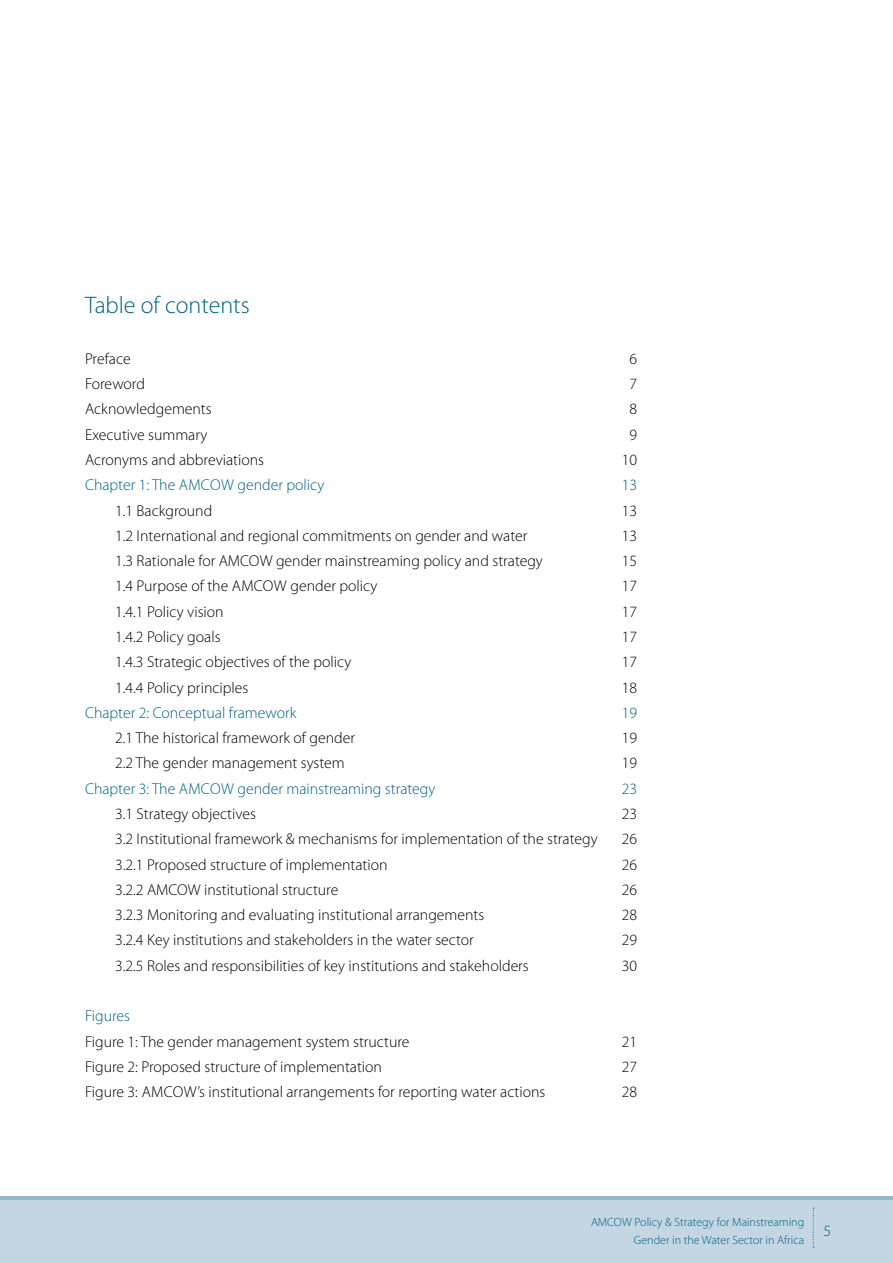
<style>
.page{position:relative;width:893px;height:1263px;background:#fff}
.page>*{position:absolute;margin:0;border:0;box-sizing:border-box;transform-origin:0 0}
.t1{font:300 24px "Myriad Pro";color:#006083}
.t2{font:300 15.75px "Myriad Pro";color:#000}
.t3{font:300 15.75px "Myriad Pro";color:#006083}
.t4{font:300 12px/18px "Myriad Pro";color:#006083;text-align:right}
</style>
<div class="page">
<div style="left:0;top:1197px;width:893px;height:66px;background:#c4d6e2"></div>
<hr style="left:0;top:1196px;width:893px;height:3px;background:#92b7cb">
<svg style="left:813px;top:1208px;width:1px;height:40px"></svg>
<h1 class="t1" style="left:85px;top:292px;width:166px">Table of contents</h1>
<p class="t2" style="left:85px;top:350px;width:47px">Preface</p>
<p class="t2" style="left:629px;top:350px;width:9px">6</p>
<p class="t2" style="left:85px;top:375px;width:61px">Foreword</p>
<p class="t2" style="left:629px;top:375px;width:9px">7</p>
<p class="t2" style="left:85px;top:401px;width:128px">Acknowledgements</p>
<p class="t2" style="left:629px;top:401px;width:9px">8</p>
<p class="t2" style="left:85px;top:426px;width:124px">Executive summary</p>
<p class="t2" style="left:629px;top:426px;width:9px">9</p>
<p class="t2" style="left:85px;top:451px;width:181px">Acronyms and abbreviations</p>
<p class="t2" style="left:622px;top:451px;width:17px">10</p>
<p class="t3" style="left:85px;top:476px;width:106px">Chapter 1: The amcow</p>
<p class="t3" style="left:238px;top:476px;width:88px">gender policy</p>
<p class="t3" style="left:622px;top:476px;width:17px">13</p>
<p class="t2" style="left:115px;top:502px;width:99px">1.1 Background</p>
<p class="t2" style="left:622px;top:502px;width:17px">13</p>
<p class="t2" style="left:115px;top:527px;width:414px">1.2 International and regional commitments on gender and water</p>
<p class="t2" style="left:622px;top:527px;width:17px">13</p>
<p class="t2" style="left:115px;top:552px;width:429px">1.3 Rationale for AMCOW gender mainstreaming policy and strategy</p>
<p class="t2" style="left:622px;top:552px;width:17px">15</p>
<p class="t2" style="left:115px;top:577px;width:129px">1.4 Purpose of the amcow</p>
<p class="t2" style="left:290px;top:577px;width:88px">gender policy</p>
<p class="t2" style="left:622px;top:577px;width:17px">17</p>
<p class="t2" style="left:115px;top:603px;width:110px">1.4.1 Policy vision</p>
<p class="t2" style="left:622px;top:603px;width:17px">17</p>
<p class="t2" style="left:115px;top:628px;width:107px">1.4.2 Policy goals</p>
<p class="t2" style="left:622px;top:628px;width:17px">17</p>
<p class="t2" style="left:115px;top:653px;width:238px">1.4.3 Strategic objectives of the policy</p>
<p class="t2" style="left:622px;top:653px;width:17px">17</p>
<p class="t2" style="left:115px;top:679px;width:135px">1.4.4 Policy principles</p>
<p class="t2" style="left:622px;top:679px;width:17px">18</p>
<p class="t3" style="left:85px;top:704px;width:213px">Chapter 2: Conceptual framework</p>
<p class="t3" style="left:622px;top:704px;width:17px">19</p>
<p class="t2" style="left:115px;top:729px;width:241px">2.1 The historical framework of gender</p>
<p class="t2" style="left:622px;top:729px;width:17px">19</p>
<p class="t2" style="left:115px;top:754px;width:231px">2.2 The gender management system</p>
<p class="t2" style="left:622px;top:754px;width:17px">19</p>
<p class="t3" style="left:85px;top:780px;width:106px">Chapter 3: The amcow</p>
<p class="t3" style="left:238px;top:780px;width:199px">gender mainstreaming strategy</p>
<p class="t3" style="left:622px;top:780px;width:17px">23</p>
<p class="t2" style="left:115px;top:805px;width:142px">3.1 Strategy objectives</p>
<p class="t2" style="left:622px;top:805px;width:17px">23</p>
<p class="t2" style="left:115px;top:830px;width:484px">3.2 Institutional framework &amp; mechanisms for implementation of the strategy</p>
<p class="t2" style="left:622px;top:830px;width:17px">26</p>
<p class="t2" style="left:115px;top:856px;width:274px">3.2.1 Proposed structure of implementation</p>
<p class="t2" style="left:622px;top:856px;width:17px">26</p>
<p class="t2" style="left:115px;top:881px;width:225px">3.2.2 AMCOW institutional structure</p>
<p class="t2" style="left:622px;top:881px;width:17px">26</p>
<p class="t2" style="left:115px;top:906px;width:371px">3.2.3 Monitoring and evaluating institutional arrangements</p>
<p class="t2" style="left:622px;top:906px;width:17px">28</p>
<p class="t2" style="left:115px;top:931px;width:360px">3.2.4 Key institutions and stakeholders in the water sector</p>
<p class="t2" style="left:622px;top:931px;width:17px">29</p>
<p class="t2" style="left:115px;top:957px;width:415px">3.2.5 Roles and responsibilities of key institutions and stakeholders</p>
<p class="t2" style="left:622px;top:957px;width:17px">30</p>
<p class="t3" style="left:85px;top:1007px;width:47px">Figures</p>
<p class="t2" style="left:85px;top:1032px;width:326px">Figure 1: The gender management system structure</p>
<p class="t2" style="left:622px;top:1032px;width:17px">21</p>
<p class="t2" style="left:85px;top:1058px;width:299px">Figure 2: Proposed structure of implementation</p>
<p class="t2" style="left:622px;top:1058px;width:17px">27</p>
<p class="t2" style="left:85px;top:1083px;width:69px">Figure 3: amcow</p>
<p class="t2" style="left:197px;top:1083px;width:350px">’s institutional arrangements for reporting water actions</p>
<p class="t2" style="left:622px;top:1083px;width:17px">28</p>
<p class="t4" style="left:591px;top:1213px;width:215px">AMCOW Policy &amp; Strategy for Mainstreaming<br>Gender in the Water Sector in Africa</p>
<p class="t3" style="left:824px;top:1222px;width:9px">5</p>
</div>
